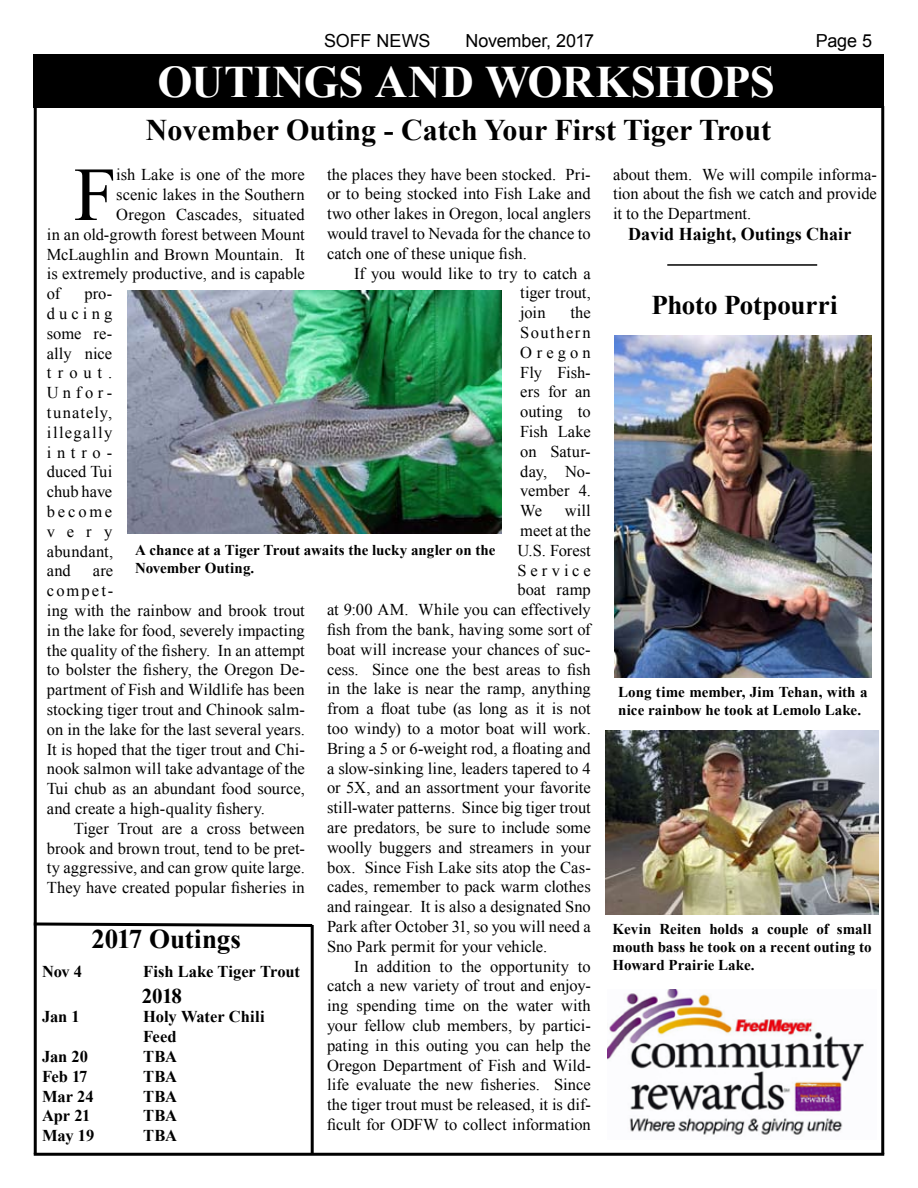
<style>
.page{position:relative;width:918px;height:1188px;background:#fff}
.page>*{position:absolute;margin:0;border:0;box-sizing:border-box;transform-origin:0 0}
.t1{font:76.35px "Times New Roman";color:#000}
.t2{font:700 45px "Times New Roman";letter-spacing:-.005em;color:#fff}
.t3{font:700 30px "Times New Roman";color:#000}
.t4{font:700 27px "Times New Roman";letter-spacing:-.005em;color:#000}
.t5{font:700 21px "Times New Roman";color:#000}
.t6{font:18px "Arial";letter-spacing:-.005em;color:#000}
.t7{font:700 18px "Times New Roman";color:#000}
.t8{font:16.5px/19.8px "Times New Roman";color:#000;text-align:justify}
.t9{font:700 16.5px/19.8px "Times New Roman";letter-spacing:-.005em;color:#000}
.t10{font:16.5px "Times New Roman";letter-spacing:.24em;color:#000}
.t11{font:700 15px/18px "Times New Roman";color:#000}
</style>
<div class="page">
<div style="left:34px;top:54px;width:850px;height:54px;background:#000"></div>
<hr style="left:311px;top:925px;width:3px;height:229px;background:#000">
<svg style="left:33px;top:921px;width:281px;height:8px"></svg>
<hr style="left:34px;top:1153px;width:850px;height:3px;background:#000">
<hr style="left:881px;top:106px;width:3px;height:1048px;background:#000">
<hr style="left:34px;top:106px;width:3px;height:1048px;background:#000">
<hr style="left:667px;top:264px;width:150px;height:2px;background:#000">
<img style="left:607px;top:990px;width:257px;height:145px">
<img style="left:127px;top:290px;width:374px;height:243px">
<img style="left:614px;top:336px;width:257px;height:341px">
<img style="left:606px;top:731px;width:272px;height:184px">
<p class="t6" style="left:324px;top:29px;width:108px">SOFF NEWS</p>
<p class="t6" style="left:465px;top:29px;width:130px">November, 2017</p>
<p class="t6" style="left:816px;top:29px;width:58px">Page 5</p>
<h2 class="t2" style="left:158px;top:51px;width:619px">OUTINGS AND WORKSHOPS</h2>
<h3 class="t3" style="left:146px;top:109px;width:627px">November Outing - Catch Your First Tiger Trout</h3>
<p class="t8" style="left:327px;top:164px;width:265px">the places they have been stocked. Pri&shy;or to being stocked into Fish Lake and two other lakes in Oregon, local anglers would travel to Nevada for the chance to catch one of these unique fish.</p>
<p class="t8" style="left:520px;top:263px;width:72px;text-indent:-166px">If you would like to try to catch a tiger trout, join</p>
<p class="t8" style="left:116px;top:165px;width:190px">ish Lake is one of the more</p>
<p class="t8" style="left:116px;top:185px;width:190px">scenic lakes in the Southern</p>
<p class="t8" style="left:116px;top:204px;width:190px">Oregon Cascades, situated</p>
<p class="t8" style="left:47px;top:224px;width:259px">in an old-growth forest between Mount</p>
<p class="t8" style="left:47px;top:244px;width:259px">McLaughlin and Brown Mountain. It</p>
<p class="t8" style="left:47px;top:264px;width:259px">is extremely productive, and is capable</p>
<p class="t8" style="left:47px;top:284px;width:15px">of</p>
<h1 class="t1" style="left:74px;top:143px;width:44px">F</h1>
<p class="t8" style="left:47px;top:284px;width:68px;text-indent:38px">pro&shy;ducing some re&shy;ally nice trout.<br>Unfor&shy;tunately, illegally intro&shy;duced Tui chub have become very abundant, and</p>
<p class="t8" style="left:520px;top:303px;width:72px;text-indent:50px">the Southern Oregon Fly Fish&shy;ers for an outing to Fish Lake on Satur&shy;day, No&shy;vember 4.<br>We</p>
<p class="t8" style="left:565px;top:501px;width:28px">will</p>
<p class="t8" style="left:520px;top:520px;width:72px">meet at the</p>
<p class="t8" style="left:517px;top:540px;width:75px">U.S. Forest</p>
<p class="t10" style="left:517px;top:559px;width:75px">Service</p>
<p class="t8" style="left:517px;top:580px;width:75px">boat ramp</p>
<p class="t8" style="left:327px;top:600px;width:265px">at 9:00 AM. While you can effectively</p>
<p class="t8" style="left:327px;top:619px;width:265px">fish from the bank, having some sort of</p>
<p class="t8" style="left:327px;top:639px;width:265px">boat will increase your chances of suc-</p>
<p class="t8" style="left:327px;top:659px;width:265px">cess. Since one the best areas to fish</p>
<p class="t8" style="left:327px;top:679px;width:265px">in the lake is near the ramp, anything</p>
<p class="t8" style="left:327px;top:699px;width:265px">from a float tube (as long as it is not</p>
<p class="t8" style="left:327px;top:718px;width:265px">too windy) to a motor boat will work.</p>
<p class="t8" style="left:327px;top:738px;width:265px">Bring a 5 or 6-weight rod, a floating and</p>
<p class="t8" style="left:327px;top:758px;width:265px">a slow-sinking line, leaders tapered to 4</p>
<p class="t8" style="left:327px;top:778px;width:265px">or 5X, and an assortment your favorite</p>
<p class="t8" style="left:327px;top:798px;width:265px">still-water patterns. Since big tiger trout</p>
<p class="t8" style="left:327px;top:817px;width:265px">are predators, be sure to include some</p>
<p class="t8" style="left:327px;top:837px;width:265px">woolly buggers and streamers in your</p>
<p class="t8" style="left:327px;top:857px;width:265px">box. Since Fish Lake sits atop the Cas-</p>
<p class="t8" style="left:327px;top:877px;width:265px">cades, remember to pack warm clothes</p>
<p class="t8" style="left:327px;top:897px;width:265px">and raingear. It is also a designated Sno</p>
<p class="t8" style="left:327px;top:916px;width:265px">Park after October 31, so you will need a</p>
<p class="t8" style="left:327px;top:936px;width:222px">Sno Park permit for your vehicle.</p>
<p class="t8" style="left:354px;top:956px;width:238px">In addition to the opportunity to</p>
<p class="t8" style="left:327px;top:976px;width:265px">catch a new variety of trout and enjoy-</p>
<p class="t8" style="left:327px;top:996px;width:265px">ing spending time on the water with</p>
<p class="t8" style="left:327px;top:1015px;width:265px">your fellow club members, by partici-</p>
<p class="t8" style="left:327px;top:1035px;width:265px">pating in this outing you can help the</p>
<p class="t8" style="left:327px;top:1055px;width:265px">Oregon Department of Fish and Wild-</p>
<p class="t8" style="left:327px;top:1075px;width:265px">life evaluate the new fisheries. Since</p>
<p class="t8" style="left:327px;top:1095px;width:265px">the tiger trout must be released, it is dif-</p>
<p class="t8" style="left:327px;top:1114px;width:265px">ficult for ODFW to collect information</p>
<p class="t11" style="left:135px;top:541px;width:362px">A chance at a Tiger Trout awaits the lucky angler on the<br>November Outing.</p>
<p class="t8" style="left:47px;top:561px;width:260px;text-align:left;text-indent:46px">are<br>compet-<br>ing with the rainbow and brook trout in the lake for food, severely impacting the quality of the fishery. In an attempt to bolster the fishery, the Oregon De&shy;partment of Fish and Wildlife has been stocking tiger trout and Chinook salm&shy;on in the lake for the last several years.<br>It is hoped that the tiger trout and Chi&shy;nook salmon will take advantage of the Tui chub as an abundant food source, and create a high-quality fishery.</p>
<p class="t8" style="left:47px;top:818px;width:260px;text-indent:27px">Tiger Trout are a cross between brook and brown trout, tend to be pret&shy;ty aggressive, and can grow quite large.<br>They have created popular fisheries in</p>
<h3 class="t4" style="left:91px;top:921px;width:151px">2017 Outings</h3>
<p class="t9" style="left:42px;top:962px;width:42px">Nov 4</p>
<p class="t9" style="left:143px;top:962px;width:158px">Fish Lake Tiger Trout</p>
<p class="t5" style="left:142px;top:981px;width:42px">2018</p>
<p class="t9" style="left:42px;top:1007px;width:39px">Jan 1</p>
<p class="t9" style="left:143px;top:1007px;width:123px">Holy Water Chili<br>Feed</p>
<p class="t9" style="left:42px;top:1046px;width:48px">Jan 20</p>
<p class="t9" style="left:143px;top:1046px;width:35px">TBA</p>
<p class="t9" style="left:42px;top:1066px;width:47px">Feb 17</p>
<p class="t9" style="left:143px;top:1066px;width:35px">TBA</p>
<p class="t9" style="left:42px;top:1086px;width:53px">Mar 24</p>
<p class="t9" style="left:143px;top:1086px;width:35px">TBA</p>
<p class="t9" style="left:42px;top:1106px;width:50px">Apr 21</p>
<p class="t9" style="left:143px;top:1106px;width:35px">TBA</p>
<p class="t9" style="left:42px;top:1125px;width:54px">May 19</p>
<p class="t9" style="left:143px;top:1125px;width:35px">TBA</p>
<p class="t8" style="left:613px;top:164px;width:265px">about them. We will compile informa&shy;tion about the fish we catch and provide it to the Department.</p>
<p class="t7" style="left:628px;top:222px;width:225px">David Haight, Outings Chair</p>
<h3 class="t4" style="left:651px;top:287px;width:188px">Photo Potpourri</h3>
<p class="t11" style="left:618px;top:683px;width:251px">Long time member, Jim Tehan, with a nice rainbow he took at Lemolo Lake.</p>
<p class="t11" style="left:613px;top:920px;width:261px;text-align:justify">Kevin Reiten holds a couple of small mouth bass he took on a recent outing to Howard Prairie Lake.</p>
</div>
